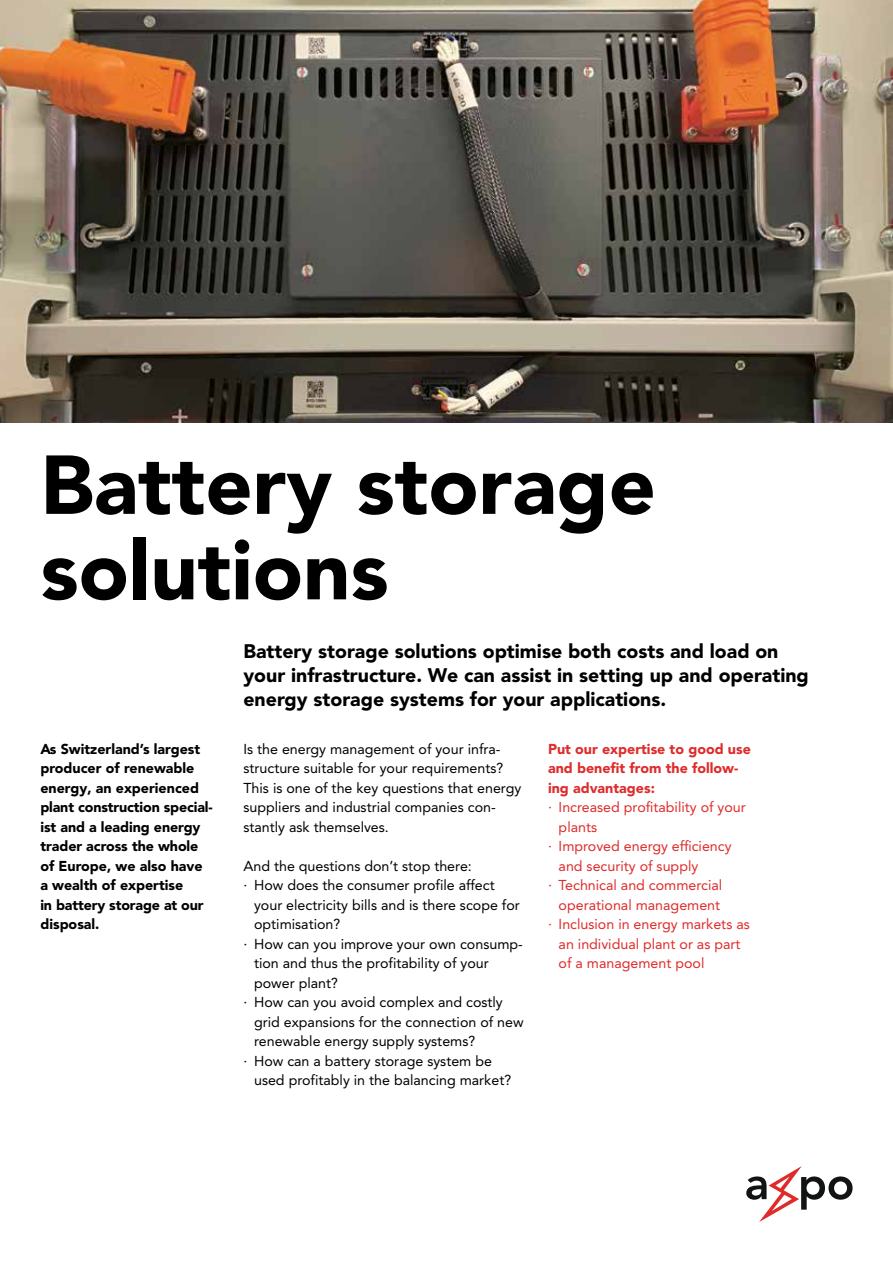
<style>
.page{position:relative;width:893px;height:1263px;background:#fff}
.page>*{position:absolute;margin:0;border:0;box-sizing:border-box;transform-origin:0 0}
.t1{font:900 82.5px/85.5px "Avenir LT Pro";color:#000}
.t2{font:900 19.5px/24px "Avenir LT Pro";color:#000}
.t3{font:14.25px/19.5px "Avenir LT Pro";color:#000}
.t4{font:900 14.25px/19.5px "Avenir LT Pro";color:#000}
.t5{font:14.25px "Avenir LT Pro";color:#df2b2a}
.t6{font:900 14.25px/19.5px "Avenir LT Pro";color:#df2b2a}
</style>
<div class="page">
<svg style="left:746px;top:1166px;width:107px;height:56px"></svg>
<img style="left:0;top:0;width:893px;height:422px">
<h1 class="t1" style="left:40px;top:442px;width:617px">Battery storage solutions</h1>
<p class="t4" style="left:40px;top:739px;width:174px">As Switzerland’s largest producer of renewable energy, an experienced plant construction special&shy;ist and a leading energy trader across the whole of Europe, we also have a wealth of expertise<br>in battery storage at our disposal.</p>
<h2 class="t2" style="left:243px;top:639px;width:567px">Battery storage solutions optimise both costs and load on your infrastructure. We can assist in setting up and operating energy storage systems for your applications.</h2>
<p class="t3" style="left:243px;top:739px;width:279px">Is the energy management of your infra&shy;structure suitable for your requirements?<br>This is one of the key questions that energy suppliers and industrial companies con&shy;stantly ask themselves.</p>
<p class="t3" style="left:243px;top:856px;width:230px">And the questions don’t stop there:</p>
<p class="t3" style="left:243px;top:876px;width:253px">· How does the consumer profile affect</p>
<p class="t3" style="left:254px;top:895px;width:267px">your electricity bills and is there scope for</p>
<p class="t3" style="left:254px;top:915px;width:88px">optimisation?</p>
<p class="t3" style="left:243px;top:934px;width:281px">· How can you improve your own consump-</p>
<p class="t3" style="left:254px;top:954px;width:236px">tion and thus the profitability of your</p>
<p class="t3" style="left:254px;top:973px;width:85px">power plant?</p>
<p class="t3" style="left:243px;top:993px;width:261px">· How can you avoid complex and costly</p>
<p class="t3" style="left:254px;top:1012px;width:271px">grid expansions for the connection of new</p>
<p class="t3" style="left:254px;top:1031px;width:223px">renewable energy supply systems?</p>
<p class="t3" style="left:243px;top:1051px;width:250px">· How can a battery storage system be</p>
<p class="t3" style="left:254px;top:1070px;width:259px">used profitably in the balancing market?</p>
<p class="t6" style="left:548px;top:739px;width:204px">Put our expertise to good use and benefit from the follow&shy;ing advantages:</p>
<p class="t5" style="left:548px;top:799px;width:199px">· Increased profitability of your</p>
<p class="t5" style="left:559px;top:818px;width:40px">plants</p>
<p class="t5" style="left:548px;top:838px;width:185px">· Improved energy efficiency</p>
<p class="t5" style="left:559px;top:857px;width:141px">and security of supply</p>
<p class="t5" style="left:548px;top:877px;width:176px">· Technical and commercial</p>
<p class="t5" style="left:559px;top:896px;width:163px">operational management</p>
<p class="t5" style="left:548px;top:916px;width:203px">· Inclusion in energy markets as</p>
<p class="t5" style="left:559px;top:935px;width:183px">an individual plant or as part</p>
<p class="t5" style="left:559px;top:955px;width:147px">of a management pool</p>
</div>
